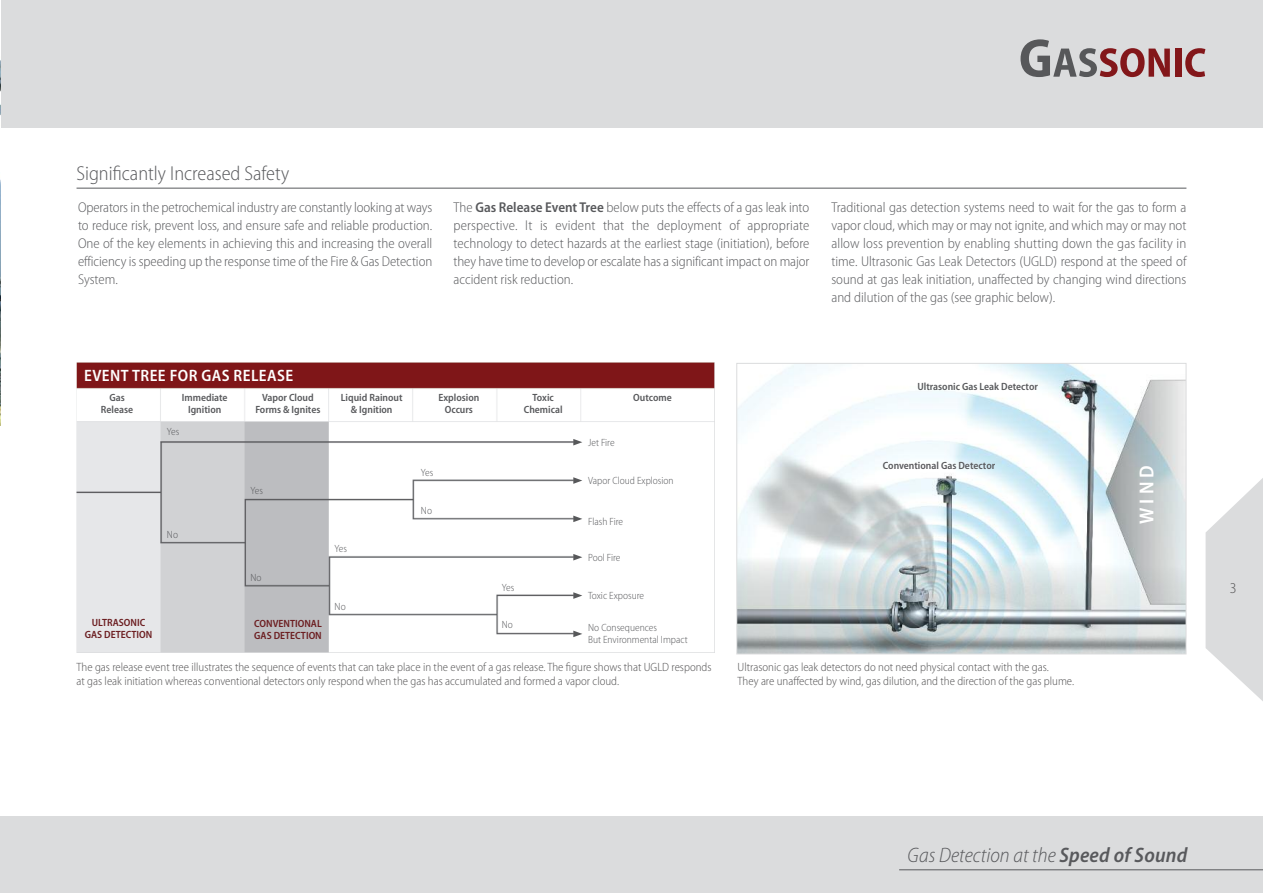
<style>
.page{position:relative;width:1263px;height:893px;background:#fff}
.page>*{position:absolute;margin:0;border:0;box-sizing:border-box;transform-origin:0 0}
.t1{font:italic 300 semi-condensed 21px "Myriad Pro";color:#58595c}
.t2{font:300 semi-condensed 20.25px "Myriad Pro";color:#58595c}
.t3{font:600 semi-condensed 20.25px "Myriad Pro";color:#fff}
.t4{font:600 semi-condensed 16.5px "Myriad Pro";letter-spacing:.025em;color:#fff}
.t5{font:300 semi-condensed 15px "Myriad Pro";color:#525152}
.t6{font:300 semi-condensed 14.25px/18px "Myriad Pro";letter-spacing:-.005em;color:#58595c;text-align:justify}
.t7{font:300 semi-condensed 12px/13.5px "Myriad Pro";color:#525152}
.t8{font:600 semi-condensed 10.5px/12px "Myriad Pro";color:#58595c;text-align:center}
.t9{font:300 semi-condensed 10.5px/12px "Myriad Pro";color:#58595c}
.t10{font:600 semi-condensed 10.5px/12px "Myriad Pro";color:#6c1e21;text-align:center}
.s1{font-weight:600}
</style>
<div class="page">
<svg style="left:1205px;top:478px;width:58px;height:223px"></svg>
<div style="left:0;top:0;width:1263px;height:128px;background:#dbdcdd"></div>
<div style="left:0;top:816px;width:1263px;height:77px;background:#dbdcdd"></div>
<svg style="left:1020px;top:39px;width:150px;height:38px"></svg>
<div style="left:1175px;top:49px;width:6px;height:28px;background:#83171a"></div>
<svg style="left:1185px;top:48px;width:20px;height:29px"></svg>
<img style="left:0;top:0;width:1px;height:425px">
<img style="left:738px;top:365px;width:446px;height:287px">
<div style="left:736px;top:363px;width:450px;height:291px;border:1px solid #dbdcdd"></div>
<img style="left:77px;top:362px;width:638px;height:291px">
<svg style="left:573px;top:439px;width:9px;height:6px"></svg>
<svg style="left:573px;top:477px;width:9px;height:7px"></svg>
<svg style="left:573px;top:516px;width:9px;height:6px"></svg>
<svg style="left:573px;top:554px;width:9px;height:6px"></svg>
<svg style="left:573px;top:592px;width:9px;height:7px"></svg>
<svg style="left:573px;top:631px;width:9px;height:6px"></svg>
<hr style="left:899px;top:869px;width:364px;height:1px;background:#58595c">
<hr style="left:77px;top:188px;width:1109px;height:1px;background:#58595c">
<div style="left:178px;top:393px;width:53px;height:26px;background:#fff"></div>
<div style="left:90px;top:393px;width:54px;height:26px;background:#fff"></div>
<div style="left:252px;top:393px;width:71px;height:26px;background:#fff"></div>
<div style="left:338px;top:393px;width:67px;height:26px;background:#fff"></div>
<div style="left:432px;top:393px;width:53px;height:26px;background:#fff"></div>
<div style="left:517px;top:393px;width:53px;height:26px;background:#fff"></div>
<div style="left:626px;top:393px;width:53px;height:26px;background:#fff"></div>
<h2 class="t2" style="left:77px;top:162px;width:214px">Significantly Increased Safety</h2>
<p class="t6" style="left:78px;top:199px;width:356px">Operators in the petrochemical industry are constantly looking at ways to reduce risk, prevent loss, and ensure safe and reliable production.<br>One of the key elements in achieving this and increasing the overall efficiency is speeding up the response time of the Fire &amp; Gas Detection System.</p>
<p class="t6" style="left:454px;top:199px;width:357px">The <span class="s1">Gas Release Event Tree</span> below puts the effects of a gas leak into perspective. It is evident that the deployment of appropriate technology to detect hazards at the earliest stage (initiation), before they have time to develop or escalate has a significant impact on major accident risk reduction.</p>
<p class="t6" style="left:831px;top:199px;width:356px">Traditional gas detection systems need to wait for the gas to form a vapor cloud, which may or may not ignite, and which may or may not allow loss prevention by enabling shutting down the gas facility in time. Ultrasonic Gas Leak Detectors (UGLD) respond at the speed of sound at gas leak initiation, unaffected by changing wind directions and dilution of the gas (see graphic below).</p>
<p class="t4" style="left:84px;top:366px;width:211px">EVENT TREE FOR GAS RELEASE</p>
<p class="t8" style="left:917px;top:380px;width:122px">Ultrasonic Gas Leak Detector</p>
<p class="t8" style="left:101px;top:392px;width:34px">Gas<br>Release</p>
<p class="t8" style="left:255px;top:392px;width:67px">Vapor Cloud<br>Forms &amp; Ignites</p>
<p class="t8" style="left:341px;top:392px;width:63px">Liquid Rainout &amp; Ignition</p>
<p class="t8" style="left:438px;top:392px;width:42px">Explosion<br>Occurs</p>
<p class="t8" style="left:524px;top:392px;width:40px">Toxic<br>Chemical</p>
<p class="t8" style="left:633px;top:392px;width:40px">Outcome</p>
<p class="t9" style="left:588px;top:437px;width:28px">Jet Fire</p>
<p class="t9" style="left:588px;top:475px;width:87px">Vapor Cloud Explosion</p>
<p class="t9" style="left:588px;top:515px;width:36px">Flash Fire</p>
<p class="t9" style="left:588px;top:552px;width:34px">Pool Fire</p>
<p class="t9" style="left:588px;top:590px;width:57px">Toxic Exposure</p>
<p class="t9" style="left:588px;top:622px;width:101px">No Consequences<br>But Environmental Impact</p>
<p class="t8" style="left:182px;top:392px;width:47px">Immediate<br>Ignition</p>
<p class="t9" style="left:167px;top:426px;width:14px">Yes</p>
<p class="t9" style="left:421px;top:467px;width:14px">Yes</p>
<p class="t9" style="left:421px;top:504px;width:13px">No</p>
<p class="t9" style="left:251px;top:485px;width:14px">Yes</p>
<p class="t9" style="left:167px;top:528px;width:13px">No</p>
<p class="t9" style="left:335px;top:543px;width:14px">Yes</p>
<p class="t9" style="left:251px;top:572px;width:13px">No</p>
<p class="t9" style="left:502px;top:581px;width:14px">Yes</p>
<p class="t9" style="left:502px;top:619px;width:13px">No</p>
<p class="t9" style="left:335px;top:601px;width:13px">No</p>
<p class="t10" style="left:85px;top:617px;width:69px">ULTRASONIC<br>GAS DETECTION</p>
<p class="t10" style="left:254px;top:618px;width:69px;text-align:left">CONVENTIONAL<br>GAS DETECTION</p>
<p class="t7" style="left:77px;top:661px;width:636px">The gas release event tree illustrates the sequence of events that can take place in the event of a gas release. The figure shows that UGLD responds at gas leak initiation whereas conventional detectors only respond when the gas has accumulated and formed a vapor cloud.</p>
<p class="t8" style="left:883px;top:460px;width:114px">Conventional Gas Detector</p>
<p class="t7" style="left:738px;top:661px;width:338px">Ultrasonic gas leak detectors do not need physical contact with the gas.<br>They are unaffected by wind, gas dilution, and the direction of the gas plume.</p>
<h2 class="t3" style="left:1135px;top:524px;width:60px;rotate:-90deg">WIND</h2>
<p class="t5" style="left:1230px;top:580px;width:8px">3</p>
<h1 class="t1" style="left:908px;top:844px;width:281px">Gas Detection at the <span class="s1">Speed of Sound</span></h1>
</div>
